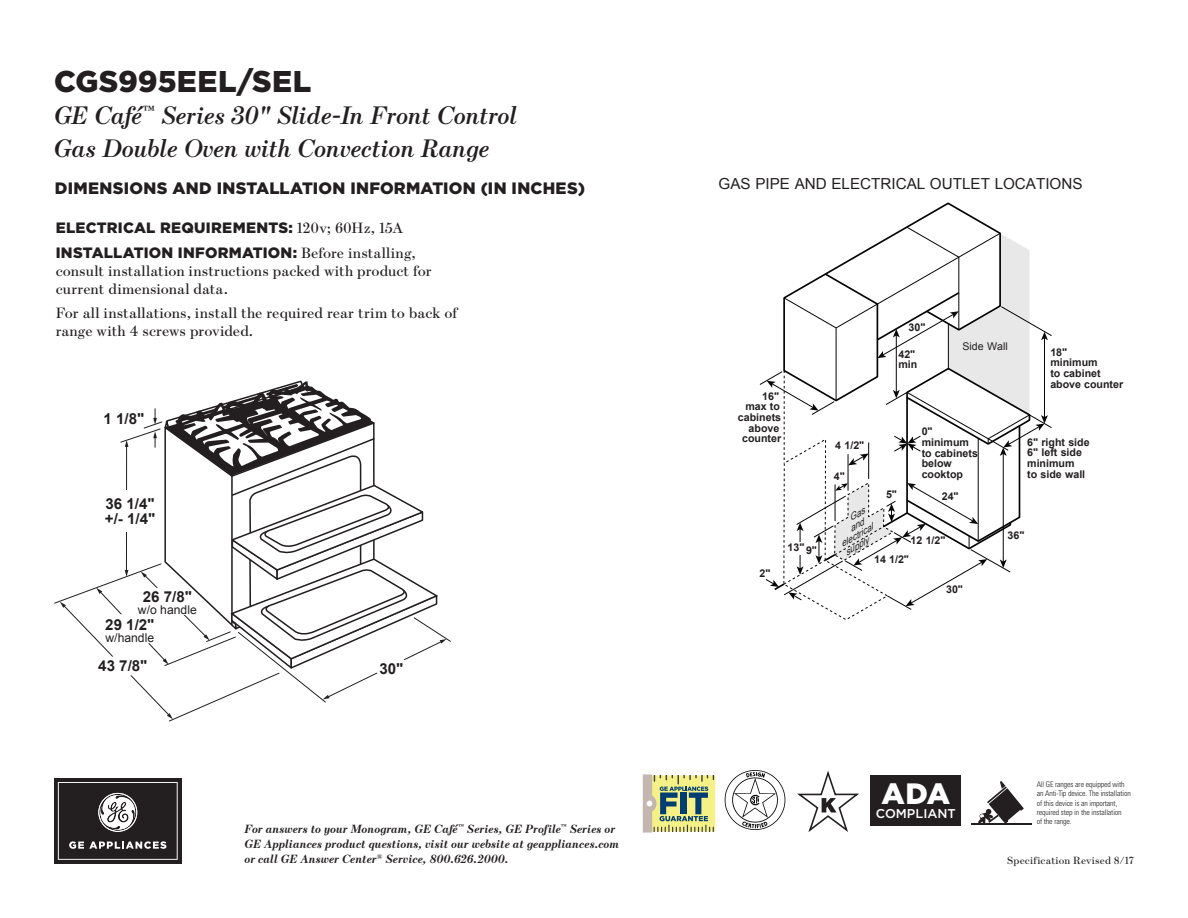
<style>
.page{position:relative;width:1188px;height:918px;background:#fff}
.page>*{position:absolute;margin:0;border:0;box-sizing:border-box;transform-origin:0 0}
.t1{font:900 30px "Gotham";letter-spacing:.01em;color:#231f20}
.t2{font:900 29.4px "Gotham";color:#fff}
.t3{font:italic 600 25.5px/32.2px "Escrow";letter-spacing:-.005em;color:#231f20}
.t4{font:900 16.5px "Gotham";letter-spacing:.01em;color:#231f20}
.t5{font:700 15.15px/15.1px "Arial";color:#231f20}
.t6{font:15.15px "Arial";color:#231f20}
.body_copy{font:15px/18px "Escrow";letter-spacing:.005em;color:#231f20}
.body_copy-2{font:900 15px "Gotham";letter-spacing:.02em;color:#231f20}
.t7{font:500 12.75px "Gotham";color:#fff}
.t8{font:12.15px "Arial";color:#231f20}
.t9{font:italic 700 12px/15px "Escrow";letter-spacing:.01em;color:#231f20}
.t10{font:700 10.65px/10.6px "Arial";color:#231f20}
.t11{font:10.65px "Arial";color:#231f20}
.t12{font:10.5px "Escrow";letter-spacing:.02em;color:#231f20}
.t13{font:italic 9.15px "Arial";color:#231f20}
.t14{font:300 condensed 7.8px/9.1px "Univers LT Std";letter-spacing:-.015em;color:#231f20}
.s1{font-family:"Escrow";font-weight:400}
.s2{font-family:"Gotham";font-weight:900}
</style>
<div class="page">
<div style="left:54px;top:778px;width:128px;height:86px;background:#231f20"></div>
<svg style="left:58px;top:782px;width:120px;height:78px"></svg>
<svg style="left:978px;top:781px;width:46px;height:42px"></svg>
<hr style="left:971px;top:823px;width:61px;height:1px;background:#231f20">
<img style="left:725px;top:770px;width:61px;height:60px">
<svg style="left:797px;top:771px;width:62px;height:61px"></svg>
<svg style="left:643px;top:774px;width:72px;height:59px"></svg>
<div style="left:871px;top:776px;width:90px;height:50px;background:#231f20"></div>
<svg style="left:54px;top:380px;width:397px;height:342px"></svg>
<svg style="left:759px;top:202px;width:293px;height:418px"></svg>
<h1 class="t1" style="left:54px;top:61px;width:259px">CGS995EEL/SEL</h1>
<h3 class="t3" style="left:54px;top:99px;width:464px">GE Café<sup>™</sup> Series 30" Slide-In Front Control<br>Gas Double Oven with Convection Range</h3>
<h3 class="t4" style="left:55px;top:177px;width:532px">DIMENSIONS AND INSTALLATION INFORMATION (IN INCHES)</h3>
<p class="body_copy-2" style="left:56px;top:217px;width:349px">ELECTRICAL REQUIREMENTS: <span class="s1">120v; 60Hz, 15A</span></p>
<p class="body_copy" style="left:56px;top:243px;width:378px"><span class="s2">INSTALLATION INFORMATION:</span> Before installing, consult installation instructions packed with product for current dimensional data.</p>
<p class="body_copy" style="left:56px;top:304px;width:403px">For all installations, install the required rear trim to back of range with 4 screws provided.</p>
<p class="t5" style="left:234px;top:245px;width:42px">1 1/8"</p>
<p class="t5" style="left:103px;top:411px;width:42px">1 1/8"</p>
<p class="t5" style="left:105px;top:497px;width:52px">36 1/4" +/- 1/4"</p>
<p class="t5" style="left:143px;top:589px;width:51px">26 7/8"</p>
<p class="t8" style="left:138px;top:602px;width:60px">w/o handle</p>
<p class="t5" style="left:105px;top:617px;width:51px">29 1/2"</p>
<p class="t8" style="left:105px;top:630px;width:50px">w/handle</p>
<p class="t5" style="left:98px;top:658px;width:51px">43 7/8"</p>
<p class="t5" style="left:379px;top:662px;width:25px">30"</p>
<p class="t9" style="left:244px;top:821px;width:376px">For answers to your Monogram, GE Café<sup>™</sup> Series, GE Profile<sup>™</sup> Series or<br>GE Appliances product questions, visit our website at geappliances.com or call GE Answer Center<sup>®</sup> Service, 800.626.2000.</p>
<p class="t6" style="left:719px;top:174px;width:366px">GAS PIPE AND ELECTRICAL OUTLET LOCATIONS</p>
<p class="t10" style="left:738px;top:391px;width:45px;text-align:right">16"<br>max to cabinets above counter</p>
<p class="t10" style="left:760px;top:568px;width:12px">2"</p>
<p class="t10" style="left:788px;top:543px;width:31px">13" 9"</p>
<p class="t10" style="left:835px;top:440px;width:31px">4 1/2"</p>
<p class="t10" style="left:834px;top:471px;width:12px">4"</p>
<p class="t10" style="left:909px;top:322px;width:18px">30"</p>
<p class="t10" style="left:898px;top:349px;width:20px">42" min</p>
<p class="t11" style="left:963px;top:340px;width:47px">Side Wall</p>
<p class="t10" style="left:1050px;top:347px;width:74px">18"<br>minimum<br>to cabinet above counter</p>
<p class="t10" style="left:886px;top:489px;width:12px">5"</p>
<p class="t10" style="left:922px;top:426px;width:58px">0" minimum to cabinets below cooktop</p>
<p class="t10" style="left:942px;top:491px;width:18px">24"</p>
<p class="t10" style="left:1009px;top:431px;width:45px;text-align:right">max to cabinets above counter</p>
<p class="t10" style="left:1027px;top:437px;width:64px">6" right side<br>6" left side minimum<br>to side wall</p>
<p class="t13" style="left:838px;top:539px;width:38px;rotate:-30deg">electrical</p>
<p class="t10" style="left:911px;top:535px;width:36px">12 1/2"</p>
<p class="t13" style="left:842px;top:548px;width:28px;rotate:-30deg">supply</p>
<p class="t10" style="left:874px;top:555px;width:36px">14 1/2"</p>
<p class="t10" style="left:946px;top:584px;width:18px">30"</p>
<p class="t10" style="left:1008px;top:531px;width:18px">36"</p>
<p class="t2" style="left:882px;top:774px;width:70px">ADA</p>
<p class="t7" style="left:876px;top:805px;width:81px">COMPLIANT</p>
<p class="t14" style="left:1037px;top:780px;width:96px">All GE ranges are equipped with an Anti-Tip device. The installation of this device is an important, required step in the installation<br>of the range.</p>
<p class="t12" style="left:1007px;top:854px;width:129px">Specification Revised 8/17</p>
</div>
